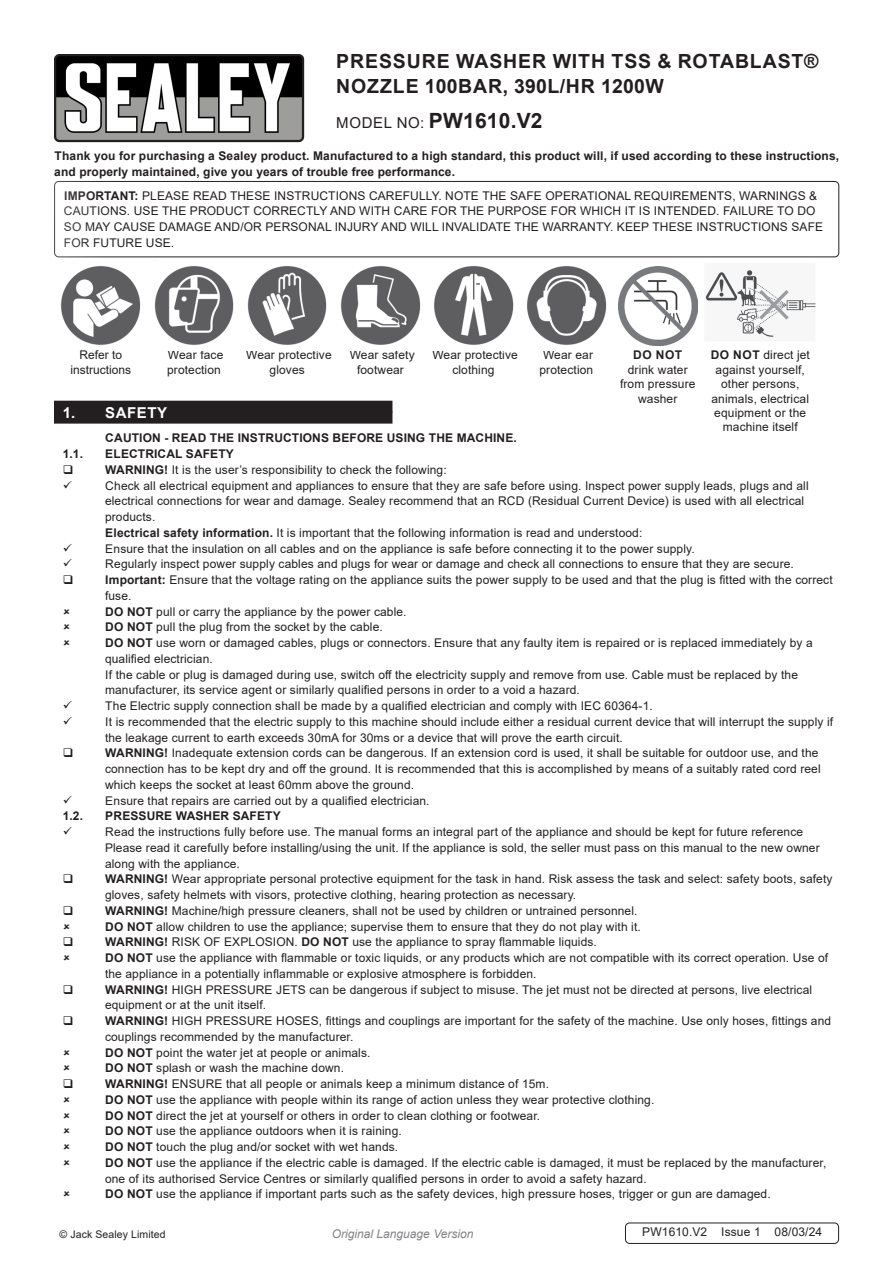
<style>
.page{position:relative;width:893px;height:1263px;background:#fff}
.page>*{position:absolute;margin:0;border:0;box-sizing:border-box;transform-origin:0 0}
.t1{font:700 21px "Arial";letter-spacing:.01em;color:#231f20}
.t2{font:700 19.5px/25.2px "Arial";letter-spacing:.045em;color:#231f20}
.t3{font:700 15px "Arial";letter-spacing:.035em;color:#fff}
.Body{font:12px/15.8px "Arial";letter-spacing:.01em;color:#231f20}
.Body-2{font:700 12px/15.8px "Arial";letter-spacing:.01em;color:#231f20}
.t4{font:italic 12px "Arial";color:#808285}
.Body__Footer{font:12px "Arial";letter-spacing:.01em;color:#231f20}
.Body__Justified__7pt{font:10.5px "Arial";letter-spacing:.01em;color:#231f20}
.s1{font-weight:400;font-size:15px}
.s2{font-weight:700}
</style>
<div class="page">
<div style="left:54px;top:412px;width:338px;height:12px;background:#231f20"></div>
<div style="left:54px;top:401px;width:338px;height:12px;background:#231f20"></div>
<div style="left:625px;top:1222px;width:214px;height:22px;border:1px solid #231f20;border-radius:4px"></div>
<img style="left:57px;top:57px;width:244px;height:82px">
<div style="left:54px;top:54px;width:250px;height:88px;border:2px solid #231f20;border-radius:4px"></div>
<div style="left:54px;top:181px;width:785px;height:76px;border:1px solid #231f20;border-radius:4px"></div>
<img style="left:61px;top:266px;width:80px;height:79px">
<img style="left:618px;top:266px;width:79px;height:79px">
<img style="left:154px;top:266px;width:80px;height:79px">
<img style="left:247px;top:266px;width:80px;height:79px">
<img style="left:705px;top:270px;width:111px;height:67px">
<img style="left:527px;top:266px;width:80px;height:79px">
<img style="left:341px;top:266px;width:80px;height:79px">
<img style="left:434px;top:266px;width:80px;height:79px">
<p class="t2" style="left:336px;top:49px;width:484px">PRESSURE WASHER WITH TSS &amp; ROTABLAST®<br>NOZZLE 100BAR, 390L/HR 1200W</p>
<p class="t1" style="left:336px;top:105px;width:208px"><span class="s1">MODEL NO:</span> PW1610.V2</p>
<p class="Body-2" style="left:54px;top:148px;width:786px">Thank you for purchasing a Sealey product. Manufactured to a high standard, this product will, if used according to these instructions, and properly maintained, give you years of trouble free performance.</p>
<p class="Body" style="left:64px;top:187px;width:761px"><span class="s2">IMPORTANT:</span> PLEASE READ THESE INSTRUCTIONS CAREFULLY. NOTE THE SAFE OPERATIONAL REQUIREMENTS, WARNINGS &amp; CAUTIONS. USE THE PRODUCT CORRECTLY AND WITH CARE FOR THE PURPOSE FOR WHICH IT IS INTENDED. FAILURE TO DO SO MAY CAUSE DAMAGE AND/OR PERSONAL INJURY AND WILL INVALIDATE THE WARRANTY. KEEP THESE INSTRUCTIONS SAFE FOR FUTURE USE.</p>
<p class="Body" style="left:70px;top:348px;width:62px;line-height:14.4px;text-align:center">Refer to instructions</p>
<p class="Body" style="left:620px;top:348px;width:77px;line-height:14.4px;text-align:center"><span class="s2">DO NOT </span>drink water from pressure washer</p>
<p class="Body" style="left:167px;top:348px;width:58px;line-height:14.4px">Wear face protection</p>
<p class="Body" style="left:246px;top:348px;width:87px;line-height:14.4px;text-align:center">Wear protective gloves</p>
<p class="Body" style="left:711px;top:348px;width:101px;line-height:14.4px;text-align:center"><span class="s2">DO NOT</span> direct jet against yourself, other persons, animals, electrical equipment or the machine itself</p>
<p class="Body" style="left:350px;top:348px;width:67px;line-height:14.4px;text-align:center">Wear safety footwear</p>
<p class="Body" style="left:432px;top:348px;width:87px;line-height:14.4px;text-align:center">Wear protective clothing</p>
<p class="Body" style="left:539px;top:348px;width:55px;line-height:14.4px">Wear ear protection</p>
<p class="t3" style="left:63px;top:402px;width:106px">1. SAFETY</p>
<p class="Body-2" style="left:105px;top:430px;width:413px">CAUTION - READ THE INSTRUCTIONS BEFORE USING THE MACHINE.</p>
<p class="Body-2" style="left:63px;top:446px;width:22px">1.1.</p>
<p class="Body-2" style="left:105px;top:446px;width:130px">ELECTRICAL SAFETY</p>
<p class="Body" style="left:105px;top:462px;width:343px"><span class="s2">WARNING!</span> It is the user’s responsibility to check the following:</p>
<p class="Body" style="left:105px;top:477px;width:705px">Check all electrical equipment and appliances to ensure that they are safe before using. Inspect power supply leads, plugs and all electrical connections for wear and damage. Sealey recommend that an RCD (Residual Current Device) is used with all electrical products.<br><span class="s2">Electrical safety information.</span> It is important that the following information is read and understood:</p>
<p class="Body" style="left:105px;top:540px;width:591px">Ensure that the insulation on all cables and on the appliance is safe before connecting it to the power supply.</p>
<p class="Body" style="left:105px;top:556px;width:690px">Regularly inspect power supply cables and plugs for wear or damage and check all connections to ensure that they are secure.</p>
<p class="Body" style="left:105px;top:572px;width:729px"><span class="s2">Important:</span> Ensure that the voltage rating on the appliance suits the power supply to be used and that the plug is fitted with the correct fuse.</p>
<p class="Body" style="left:105px;top:603px;width:303px"><span class="s2">DO NOT</span> pull or carry the appliance by the power cable.</p>
<p class="Body" style="left:105px;top:619px;width:279px"><span class="s2">DO NOT</span> pull the plug from the socket by the cable.</p>
<p class="Body" style="left:105px;top:635px;width:709px"><span class="s2">DO NOT</span> use worn or damaged cables, plugs or connectors. Ensure that any faulty item is repaired or is replaced immediately by a qualified electrician.</p>
<p class="Body" style="left:105px;top:666px;width:694px">If the cable or plug is damaged during use, switch off the electricity supply and remove from use. Cable must be replaced by the manufacturer, its service agent or similarly qualified persons in order to a void a hazard.</p>
<p class="Body" style="left:105px;top:698px;width:549px">The Electric supply connection shall be made by a qualified electrician and comply with IEC 60364-1.</p>
<p class="Body" style="left:105px;top:714px;width:730px">It is recommended that the electric supply to this machine should include either a residual current device that will interrupt the supply if the leakage current to earth exceeds 30mA for 30ms or a device that will prove the earth circuit.</p>
<p class="Body" style="left:105px;top:745px;width:717px"><span class="s2">WARNING!</span> Inadequate extension cords can be dangerous. If an extension cord is used, it shall be suitable for outdoor use, and the connection has to be kept dry and off the ground. It is recommended that this is accomplished by means of a suitably rated cord reel which keeps the socket at least 60mm above the ground.</p>
<p class="Body" style="left:105px;top:792px;width:326px">Ensure that repairs are carried out by a qualified electrician.</p>
<p class="Body-2" style="left:63px;top:808px;width:22px">1.2.</p>
<p class="Body-2" style="left:105px;top:808px;width:177px">PRESSURE WASHER SAFETY</p>
<p class="Body" style="left:105px;top:824px;width:716px">Read the instructions fully before use. The manual forms an integral part of the appliance and should be kept for future reference<br>Please read it carefully before installing/using the unit. If the appliance is sold, the seller must pass on this manual to the new owner along with the appliance.</p>
<p class="Body" style="left:105px;top:871px;width:729px"><span class="s2">WARNING!</span> Wear appropriate personal protective equipment for the task in hand. Risk assess the task and select: safety boots, safety gloves, safety helmets with visors, protective clothing, hearing protection as necessary.</p>
<p class="Body" style="left:105px;top:903px;width:534px"><span class="s2">WARNING!</span> Machine/high pressure cleaners, shall not be used by children or untrained personnel.</p>
<p class="Body" style="left:105px;top:918px;width:537px"><span class="s2">DO NOT</span> allow children to use the appliance; supervise them to ensure that they do not play with it.</p>
<p class="Body" style="left:105px;top:934px;width:493px"><span class="s2">WARNING!</span> RISK OF EXPLOSION. <span class="s2">DO NOT</span> use the appliance to spray flammable liquids.</p>
<p class="Body" style="left:105px;top:950px;width:725px"><span class="s2">DO NOT</span> use the appliance with flammable or toxic liquids, or any products which are not compatible with its correct operation. Use of the appliance in a potentially inflammable or explosive atmosphere is forbidden.</p>
<p class="Body" style="left:105px;top:981px;width:709px"><span class="s2">WARNING!</span> HIGH PRESSURE JETS can be dangerous if subject to misuse. The jet must not be directed at persons, live electrical equipment or at the unit itself.</p>
<p class="Body" style="left:105px;top:1013px;width:728px"><span class="s2">WARNING!</span> HIGH PRESSURE HOSES, fittings and couplings are important for the safety of the machine. Use only hoses, fittings and couplings recommended by the manufacturer.</p>
<p class="Body" style="left:105px;top:1044px;width:267px"><span class="s2">DO NOT</span> point the water jet at people or animals.</p>
<p class="Body" style="left:105px;top:1060px;width:240px"><span class="s2">DO NOT</span> splash or wash the machine down.</p>
<p class="Body" style="left:105px;top:1076px;width:445px"><span class="s2">WARNING!</span> ENSURE that all people or animals keep a minimum distance of 15m.</p>
<p class="Body" style="left:105px;top:1092px;width:551px"><span class="s2">DO NOT</span> use the appliance with people within its range of action unless they wear protective clothing.</p>
<p class="Body" style="left:105px;top:1107px;width:436px"><span class="s2">DO NOT</span> direct the jet at yourself or others in order to clean clothing or footwear.</p>
<p class="Body" style="left:105px;top:1123px;width:298px"><span class="s2">DO NOT</span> use the appliance outdoors when it is raining.</p>
<p class="Body" style="left:105px;top:1139px;width:295px"><span class="s2">DO NOT</span> touch the plug and/or socket with wet hands.</p>
<p class="Body" style="left:105px;top:1155px;width:723px"><span class="s2">DO NOT</span> use the appliance if the electric cable is damaged. If the electric cable is damaged, it must be replaced by the manufacturer, one of its authorised Service Centres or similarly qualified persons in order to avoid a safety hazard.</p>
<p class="Body" style="left:105px;top:1186px;width:667px"><span class="s2">DO NOT</span> use the appliance if important parts such as the safety devices, high pressure hoses, trigger or gun are damaged.</p>
<p class="Body__Justified__7pt" style="left:60px;top:1226px;width:108px">© Jack Sealey Limited</p>
<p class="t4" style="left:332px;top:1225px;width:143px">Original Language Version</p>
<p class="Body__Footer" style="left:642px;top:1224px;width:182px">PW1610.V2 Issue 1 08/03/24</p>
</div>
